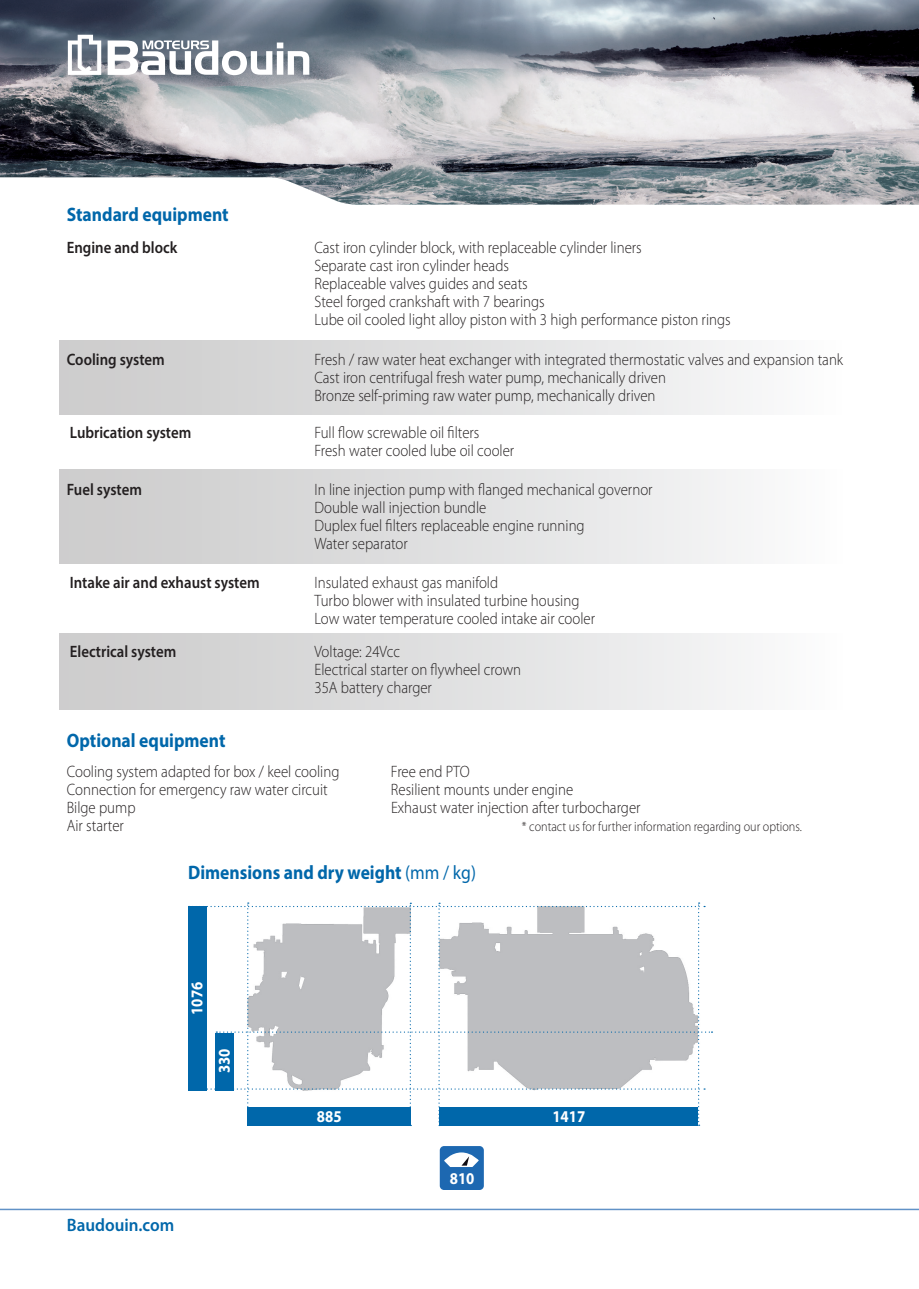
<style>
.page{position:relative;width:919px;height:1289px;background:#fff}
.page>*{position:absolute;margin:0;border:0;box-sizing:border-box;transform-origin:0 0}
.t1{font:700 19.5px "Myriad Pro";color:#0067aa;scale:.9 1}
.t2{font:600 18px "Myriad Pro";color:#0067aa;scale:.95 1}
.t3{font:300 16.5px/18px "Myriad Pro";color:#231f20;scale:.9 1}
.t4{font:600 16.5px "Myriad Pro";color:#231f20;scale:.9 1}
.t5{font:700 16.5px "Myriad Pro";color:#fff;scale:.9 1}
.t6{font:300 13.5px "Myriad Pro";color:#231f20;scale:.9 1}
.s1{font-weight:400}
</style>
<div class="page">
<div style="left:59px;top:633px;width:786px;height:76px;background:linear-gradient(to right,#cac9ca,#fafafb)"></div>
<div style="left:440px;top:1145px;width:44px;height:44px;background:#1d68b1;border-radius:4px"></div>
<svg style="left:444px;top:1152px;width:35px;height:14px"></svg>
<div style="left:188px;top:905px;width:19px;height:185px;background:#0067aa"></div>
<svg style="left:189px;top:902px;width:523px;height:223px"></svg>
<img style="left:0;top:0;width:918px;height:177px">
<svg style="left:0;top:177px;width:918px;height:28px"></svg>
<div style="left:59px;top:340px;width:785px;height:75px;background:linear-gradient(to right,#cac9ca,#fafafb)"></div>
<div style="left:59px;top:469px;width:786px;height:94px;background:linear-gradient(to right,#cac9ca,#fafafb)"></div>
<svg style="left:108px;top:40px;width:201px;height:35px"></svg>
<svg style="left:68px;top:35px;width:33px;height:40px"></svg>
<hr style="left:0;top:1208px;width:918px;height:2px;background:#6192c7">
<p class="t1" style="left:67px;top:202px;width:181px">Standard equipment</p>
<p class="t4" style="left:67px;top:237px;width:124px">Engine and block</p>
<p class="t3" style="left:314px;top:238px;width:464px">Cast iron cylinder block, with replaceable cylinder liners<br>Separate cast iron cylinder heads<br>Replaceable valves guides and seats<br>Steel forged crankshaft with 7 bearings<br>Lube oil cooled light alloy piston with 3 high performance piston rings</p>
<p class="t4" style="left:67px;top:349px;width:110px">Cooling system</p>
<p class="t3" style="left:314px;top:350px;width:589px">Fresh / raw water heat exchanger with integrated thermostatic valves and expansion tank<br>Cast iron centrifugal fresh water pump, mechanically driven<br>Bronze self-priming raw water pump, mechanically driven</p>
<p class="t4" style="left:70px;top:422px;width:136px">Lubrication system</p>
<p class="t3" style="left:314px;top:423px;width:223px">Full flow screwable oil fi lters<br>Fresh water cooled lube oil cooler</p>
<p class="t4" style="left:67px;top:479px;width:85px">Fuel system</p>
<p class="t3" style="left:314px;top:480px;width:377px">In line injection pump with flanged mechanical governor Double wall injection bundle<br>Duplex fuel fi lters replaceable engine running<br>Water separator</p>
<p class="t4" style="left:70px;top:572px;width:212px">Intake air and exhaust system</p>
<p class="t3" style="left:314px;top:573px;width:313px">Insulated exhaust gas manifold<br>Turbo blower with insulated turbine housing<br>Low water temperature cooled intake air cooler</p>
<p class="t4" style="left:70px;top:641px;width:120px">Electrical system</p>
<p class="t3" style="left:314px;top:642px;width:231px">Voltage: 24Vcc<br>Electrical starter on flywheel crown<br>35A battery charger</p>
<p class="t1" style="left:67px;top:727px;width:178px">Optional equipment</p>
<p class="t3" style="left:67px;top:762px;width:304px">Cooling system adapted for box / keel cooling</p>
<p class="t3" style="left:391px;top:762px;width:89px">Free end PTO</p>
<p class="t3" style="left:67px;top:780px;width:291px">Connection for emergency raw water circuit</p>
<p class="t3" style="left:391px;top:780px;width:204px">Resilient mounts under engine</p>
<p class="t3" style="left:67px;top:798px;width:78px">Bilge pump</p>
<p class="t3" style="left:391px;top:798px;width:279px">Exhaust water injection after turbocharger</p>
<p class="t3" style="left:67px;top:816px;width:65px">Air starter</p>
<p class="t6" style="left:522px;top:818px;width:312px">* contact us for further information regarding our options.</p>
<p class="t1" style="left:188px;top:859px;width:321px">Dimensions and dry weight <span class="s1">(mm / kg)</span></p>
<p class="t5" style="left:186px;top:1014px;width:38px;rotate:-90deg">1076</p>
<p class="t5" style="left:213px;top:1073px;width:29px;rotate:-90deg">330</p>
<p class="t2" style="left:67px;top:1213px;width:115px">Baudouin.com</p>
<p class="t5" style="left:317px;top:1105px;width:29px">885</p>
<p class="t5" style="left:552px;top:1106px;width:38px">1417</p>
<p class="t5" style="left:449px;top:1167px;width:29px">810</p>
</div>
